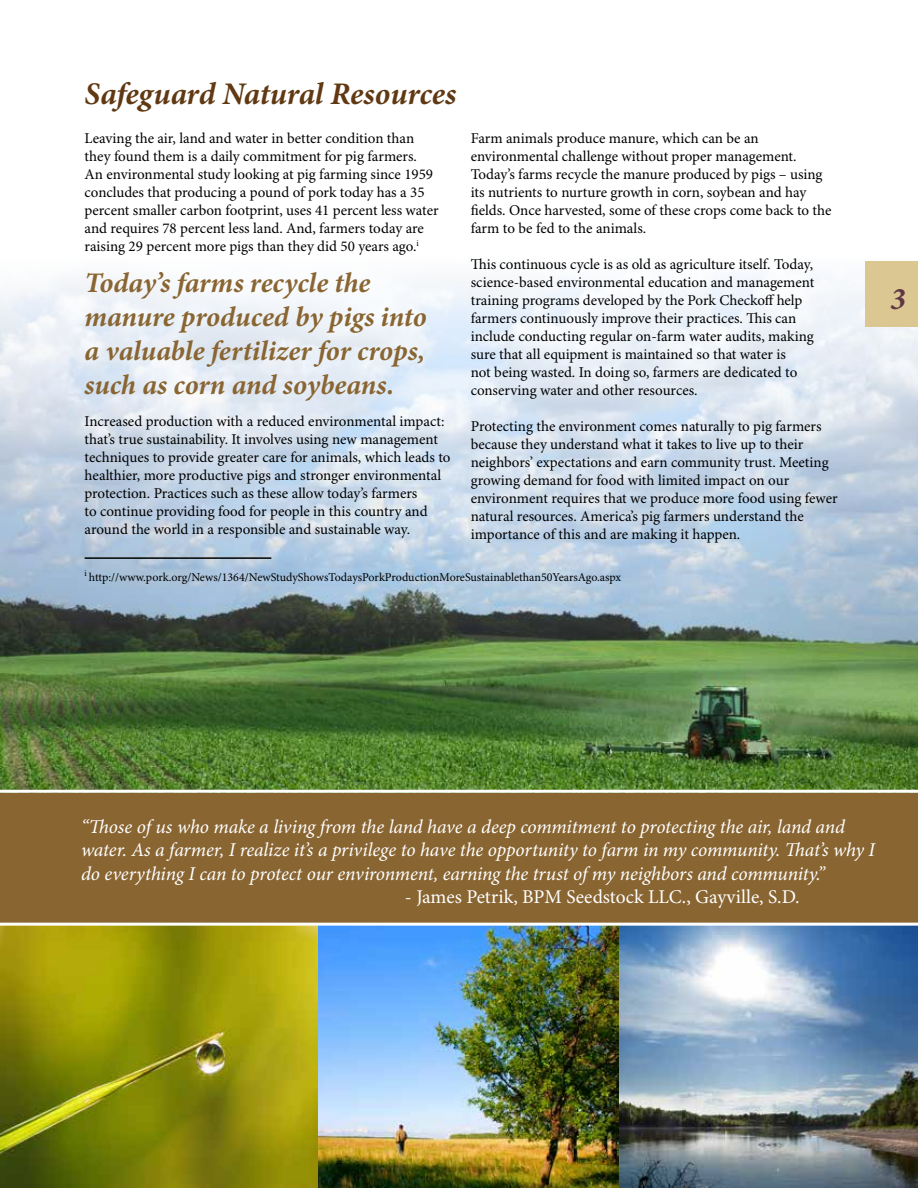
<style>
.page{position:relative;width:918px;height:1188px;background:#fff}
.page>*{position:absolute;margin:0;border:0;box-sizing:border-box;transform-origin:0 0}
.t1{font:italic 700 31.5px "Minion Pro";letter-spacing:-.005em;color:#603913}
.t2{font:italic 700 31.5px "Minion Pro";color:#5f3844}
.t3{font:italic 700 28.35px/34px "Minion Pro";letter-spacing:-.005em;color:#896532}
.t4{font:italic 19.5px/23.4px "Minion Pro";letter-spacing:-.01em;color:#fff}
.t5{font:19.5px "Minion Pro";color:#fff}
.t6{font:15px/18px "Minion Pro";letter-spacing:-.005em;color:#000}
.t7{font:12px "Minion Pro";letter-spacing:-.005em;color:#000}
</style>
<div class="page">
<img style="left:619px;top:926px;width:299px;height:262px">
<img style="left:317px;top:926px;width:302px;height:262px">
<div style="left:0;top:792px;width:918px;height:132px;background:#896532"></div>
<img style="left:0;top:926px;width:317px;height:262px">
<img style="left:0;top:261px;width:918px;height:529px">
<hr style="left:0;top:923px;width:918px;height:3px;background:#fff">
<div style="left:866px;top:261px;width:52px;height:65px;background:#dac792"></div>
<hr style="left:0;top:790px;width:918px;height:3px;background:#fff">
<hr style="left:85px;top:557px;width:186px;height:2px;background:#000">
<h1 class="t1" style="left:85px;top:75px;width:373px">Safeguard Natural Resources</h1>
<p class="t6" style="left:85px;top:130px;width:356px">Leaving the air, land and water in better condition than they found them is a daily commitment for pig farmers.<br>An environmental study looking at pig farming since 1959 concludes that producing a pound of pork today has a 35 percent smaller carbon footprint, uses 41 percent less water and requires 78 percent less land. And, farmers today are raising 29 percent more pigs than they did 50 years ago.<sup>i</sup></p>
<h2 class="t3" style="left:85px;top:267px;width:344px">Today’s farms recycle the manure produced by pigs into a valuable fertilizer for crops, such as corn and soybeans.</h2>
<p class="t6" style="left:85px;top:412px;width:367px">Increased production with a reduced environmental impact: that’s true sustainability. It involves using new management techniques to provide greater care for animals, which leads to healthier, more productive pigs and stronger environmental protection. Practices such as these allow today’s farmers<br>to continue providing food for people in this country and around the world in a responsible and sustainable way.</p>
<p class="t6" style="left:471px;top:130px;width:362px">Farm animals produce manure, which can be an environmental challenge without proper management.<br>Today’s farms recycle the manure produced by pigs – using its nutrients to nurture growth in corn, soybean and hay fields. Once harvested, some of these crops come back to the farm to be fed to the animals.</p>
<p class="t6" style="left:471px;top:256px;width:345px">This continuous cycle is as old as agriculture itself. Today, science-based environmental education and management training programs developed by the Pork Checkoff help farmers continuously improve their practices. This can include conducting regular on-farm water audits, making sure that all equipment is maintained so that water is<br>not being wasted. In doing so, farmers are dedicated to conserving water and other resources.</p>
<p class="t6" style="left:471px;top:418px;width:369px">Protecting the environment comes naturally to pig farmers because they understand what it takes to live up to their neighbors’ expectations and earn community trust. Meeting growing demand for food with limited impact on our environment requires that we produce more food using fewer natural resources. America’s pig farmers understand the importance of this and are making it happen.</p>
<p class="t7" style="left:85px;top:570px;width:538px"><sup>i</sup> http://www.pork.org/News/1364/NewStudyShowsTodaysPorkProductionMoreSustainablethan50YearsAgo.aspx</p>
<h1 class="t2" style="left:890px;top:280px;width:17px">3</h1>
<p class="t4" style="left:81px;top:816px;width:796px">“Those of us who make a living from the land have a deep commitment to protecting the air, land and water. As a farmer, I realize it’s a privilege to have the opportunity to farm in my community. That’s why I do everything I can to protect our environment, earning the trust of my neighbors and community.”</p>
<h3 class="t5" style="left:405px;top:885px;width:396px">- James Petrik, BPM Seedstock LLC., Gayville, S.D.</h3>
</div>
